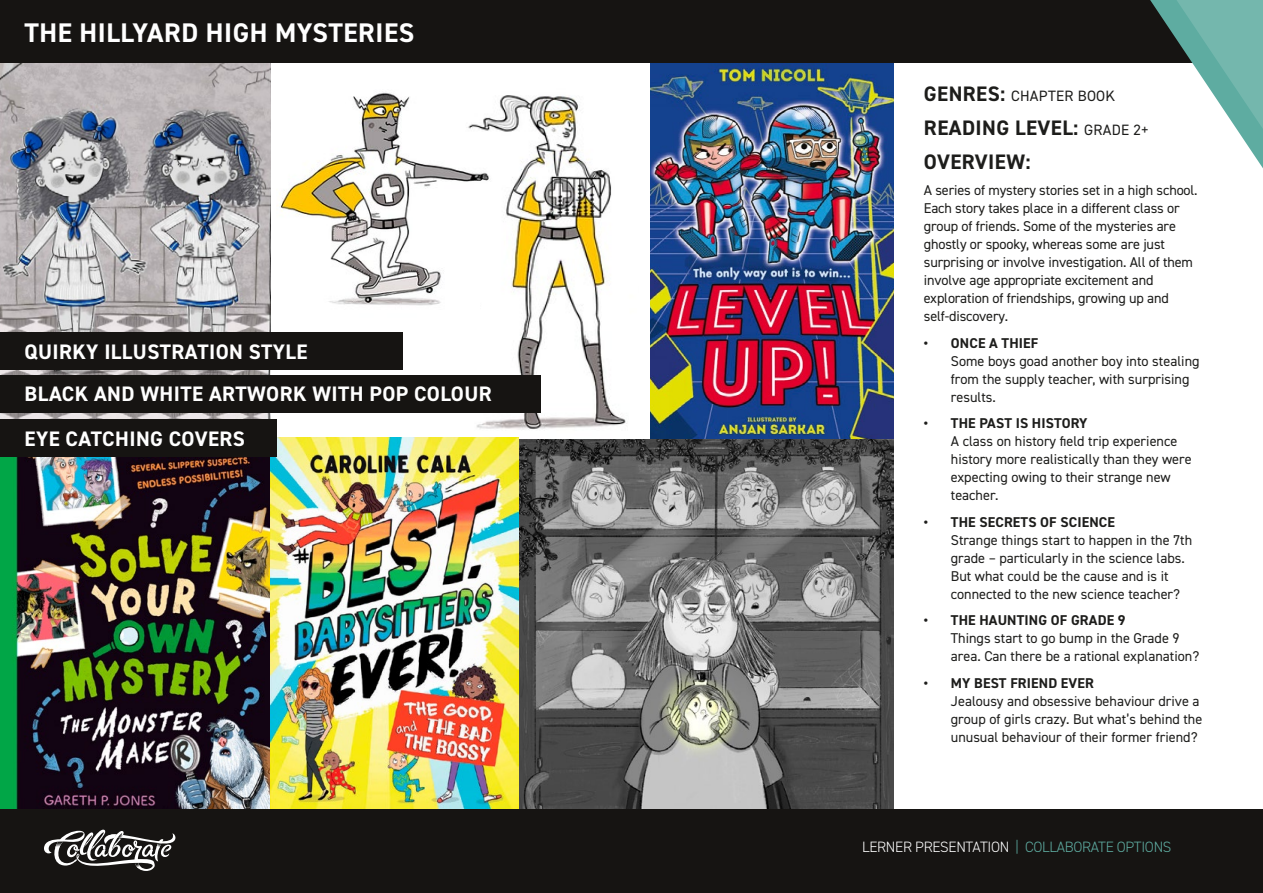
<style>
.page{position:relative;width:1263px;height:893px;background:#fff}
.page>*{position:absolute;margin:0;border:0;box-sizing:border-box;transform-origin:0 0}
.t1{font:700 27px "DIN2014";letter-spacing:.02em;color:#fff}
.t2{font:700 21px "DIN2014";letter-spacing:.02em;color:#fff}
.t3{font:700 21px/33.8px "DIN2014";letter-spacing:.02em;color:#1d1d1b}
.t4{font:300 15px "DIN2014";letter-spacing:-.02em;color:#5eaca1}
.t5{font:15px "DIN2014";letter-spacing:.02em;color:#1d1d1b}
.t6{font:14.25px/18px "DIN2014";color:#1d1d1b}
.t7{font:700 14.25px "DIN2014";letter-spacing:.01em;color:#1d1d1b}
.s1{font-weight:700;font-size:21px}
.s2{font-weight:400;font-size:15px}
.s3{color:#fff}
</style>
<div class="page">
<div style="left:0;top:0;width:1242px;height:63px;background:#161412"></div>
<div style="left:0;top:810px;width:1263px;height:83px;background:#161412"></div>
<svg style="left:1150px;top:0;width:113px;height:168px"></svg>
<svg style="left:44px;top:830px;width:131px;height:41px"></svg>
<img style="left:650px;top:64px;width:244px;height:374px">
<img style="left:271px;top:438px;width:623px;height:372px">
<img style="left:0;top:456px;width:271px;height:354px">
<img style="left:280px;top:92px;width:170px;height:214px">
<img style="left:450px;top:95px;width:191px;height:351px">
<img style="left:0;top:63px;width:271px;height:313px">
<img style="left:0;top:413px;width:271px;height:6px">
<div style="left:0;top:376px;width:540px;height:37px;background:#161412"></div>
<div style="left:0;top:332px;width:403px;height:38px;background:#161412"></div>
<div style="left:0;top:419px;width:276px;height:37px;background:#161412"></div>
<h1 class="t1" style="left:25px;top:15px;width:391px">THE HILLYARD HIGH MYSTERIES</h1>
<h2 class="t2" style="left:25px;top:338px;width:285px">QUIRKY ILLUSTRATION STYLE</h2>
<h2 class="t2" style="left:25px;top:380px;width:469px">BLACK AND WHITE ARTWORK WITH POP COLOUR</h2>
<h2 class="t2" style="left:25px;top:425px;width:222px">EYE CATCHING COVERS</h2>
<p class="t5" style="left:924px;top:87px;width:193px"><span class="s1">GENRES:</span> CHAPTER BOOK</p>
<h2 class="t3" style="left:924px;top:111px;width:226px">READING LEVEL: <span class="s2">GRADE 2+<br></span>OVERVIEW:</h2>
<p class="t6" style="left:924px;top:181px;width:275px">A series of mystery stories set in a high school.<br>Each story takes place in a different class or group of friends. Some of the mysteries are ghostly or spooky, whereas some are just surprising or involve investigation. All of them involve age appropriate excitement and exploration of friendships, growing up and self-discovery.</p>
<p class="t7" style="left:924px;top:333px;width:116px">• ONCE A THIEF</p>
<p class="t6" style="left:951px;top:352px;width:250px">Some boys goad another boy into stealing from the supply teacher, with surprising results.</p>
<p class="t7" style="left:924px;top:414px;width:165px">• THE PAST IS HISTORY</p>
<p class="t6" style="left:951px;top:432px;width:242px">A class on history field trip experience history more realistically than they were expecting owing to their strange new teacher.</p>
<p class="t7" style="left:924px;top:512px;width:193px">• THE SECRETS OF SCIENCE</p>
<p class="t6" style="left:951px;top:531px;width:243px">Strange things start to happen in the 7th grade – particularly in the science labs.<br>But what could be the cause and is it connected to the new science teacher?</p>
<p class="t7" style="left:924px;top:611px;width:203px">• THE HAUNTING OF GRADE 9</p>
<p class="t6" style="left:951px;top:629px;width:250px">Things start to go bump in the Grade 9 area. Can there be a rational explanation?</p>
<p class="t7" style="left:924px;top:673px;width:172px">• MY BEST FRIEND EVER</p>
<p class="t6" style="left:951px;top:692px;width:253px">Jealousy and obsessive behaviour drive a group of girls crazy. But what’s behind the unusual behaviour of their former friend?</p>
<p class="t4" style="left:862px;top:838px;width:311px"><span class="s3">LERNER PRESENTATION</span> | COLLABORATE OPTIONS</p>
</div>
